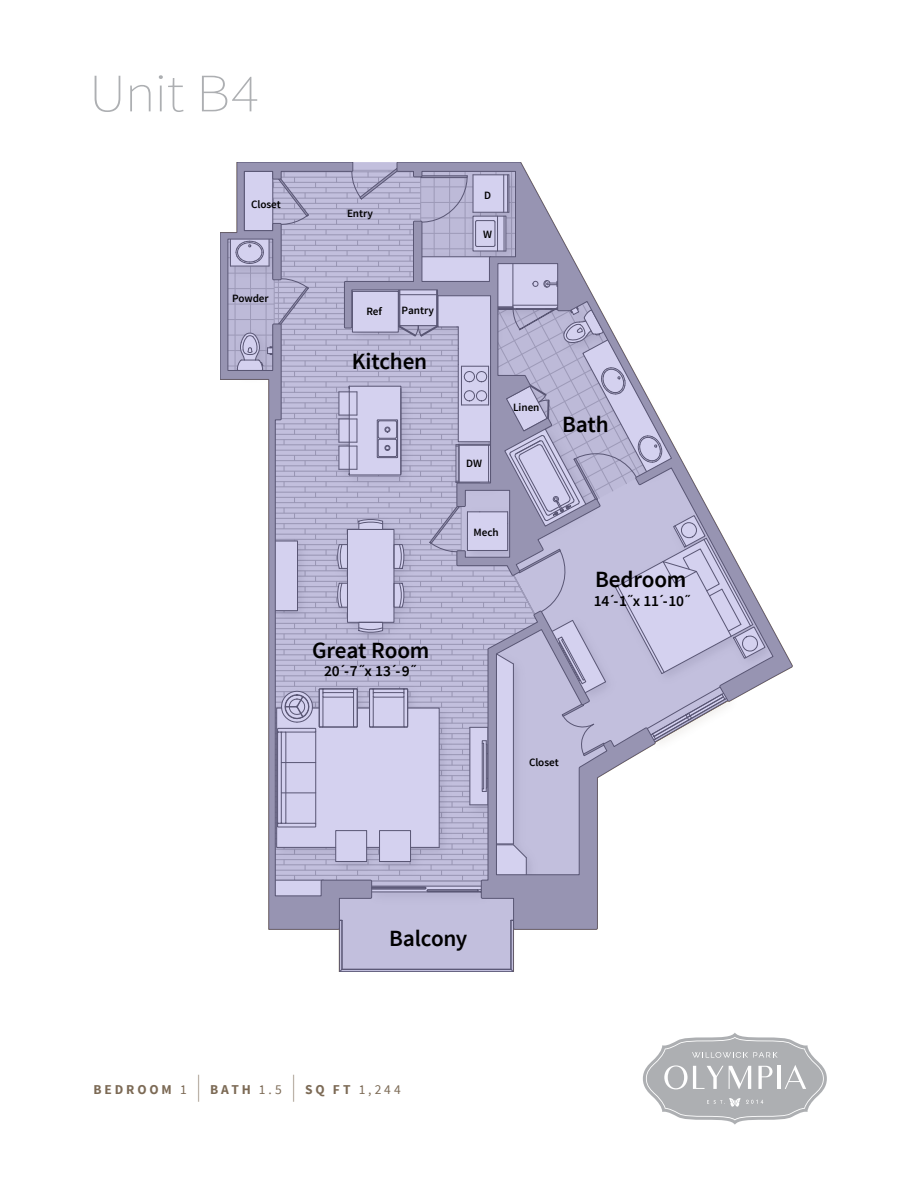
<style>
.page{position:relative;width:918px;height:1188px;background:#fff}
.page>*{position:absolute;margin:0;border:0;box-sizing:border-box;transform-origin:0 0}
.t1{font:200 54px "Source Sans Pro";letter-spacing:-.02em;color:#adafb2;scale:1.1 1}
.t2{font:600 23.25px "Source Sans Pro";letter-spacing:-.01em;color:#000}
.t3{font:600 15.45px "Source Sans Pro";letter-spacing:-.02em;color:#000}
.t4{font:700 13.5px "Source Sans Pro";letter-spacing:.21em;color:#7c6a55}
.t5{font:600 11.1px "Source Sans Pro";letter-spacing:-.005em;color:#000}
.s1{font-weight:400}
.s2{font-weight:400;font-size:27px}
</style>
<div class="page">
<svg style="left:643px;top:1033px;width:184px;height:92px"></svg>
<hr style="left:339px;top:972px;width:175px;height:1px;background:#7c6a55">
<svg style="left:220px;top:162px;width:572px;height:810px"></svg>
<h1 class="t1" style="left:89px;top:61px;width:156px">Unit B4</h1>
<p class="t5" style="left:251px;top:197px;width:31px">Closet</p>
<p class="t5" style="left:232px;top:292px;width:38px">Powder</p>
<p class="t5" style="left:347px;top:206px;width:28px">Entry</p>
<p class="t5" style="left:366px;top:304px;width:17px">Ref</p>
<p class="t5" style="left:402px;top:303px;width:34px">Pantry</p>
<h2 class="t2" style="left:352px;top:346px;width:77px">Kitchen</h2>
<h2 class="t2" style="left:312px;top:635px;width:119px">Great Room</h2>
<h3 class="t3" style="left:324px;top:662px;width:95px">20´-7˝x 13´- 9˝</h3>
<p class="t5" style="left:484px;top:188px;width:8px">D</p>
<p class="t5" style="left:483px;top:227px;width:10px">W</p>
<p class="t5" style="left:466px;top:456px;width:17px">DW</p>
<p class="t5" style="left:513px;top:400px;width:28px">Linen</p>
<p class="t5" style="left:473px;top:525px;width:27px">Mech</p>
<h2 class="t2" style="left:562px;top:410px;width:48px">Bath</h2>
<h2 class="t2" style="left:595px;top:564px;width:93px">Bedroom</h2>
<h3 class="t3" style="left:594px;top:591px;width:99px">14´-1˝x 11´-10˝</h3>
<p class="t5" style="left:529px;top:756px;width:31px">Closet</p>
<h2 class="t2" style="left:389px;top:924px;width:80px">Balcony</h2>
<p class="t4" style="left:94px;top:1080px;width:309px">BEDROOM <span class="s1">1</span> <span class="s2">|</span> BATH <span class="s1">1.5</span> <span class="s2">|</span> SQ FT <span class="s1">1,244</span></p>
</div>
